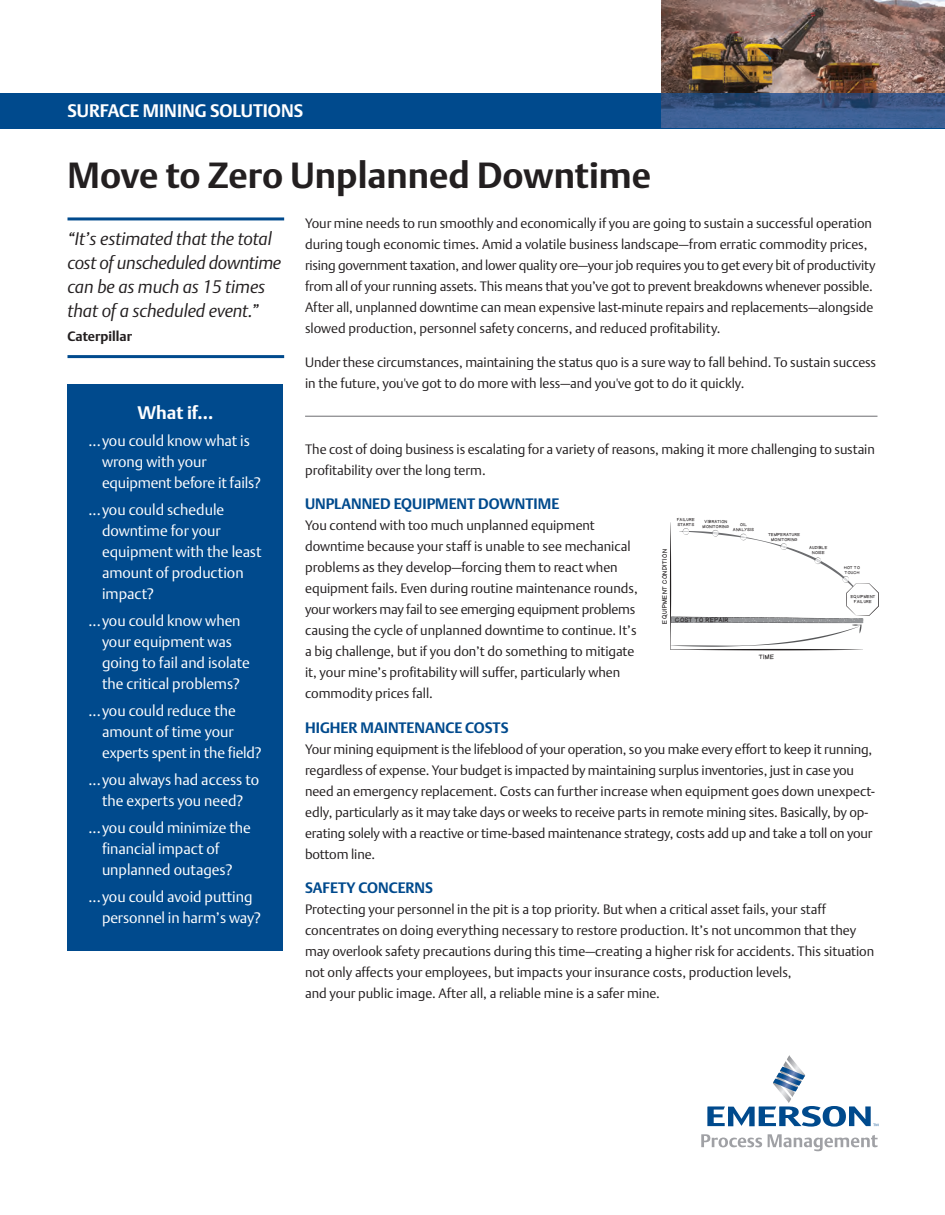
<style>
.page{position:relative;width:945px;height:1215px;background:#fff}
.page>*{position:absolute;margin:0;border:0;box-sizing:border-box;transform-origin:0 0}
.t1{font:700 36px "DTL Argo T";color:#231f20}
.t2{font:italic 18px/24px "DTL Argo T Light";letter-spacing:-.01em;color:#231f20}
.t3{font:700 18px "DTL Argo T";color:#fff}
.t4{font:15px/21px "DTL Argo T Light";letter-spacing:-.005em;color:#fff}
.t5{font:700 15px "DTL Argo T";color:#004a8d}
.t6{font:13.5px/21px "DTL Argo T Light";letter-spacing:-.005em;color:#231f20}
.t7{font:700 13.5px "DTL Argo T";color:#231f20}
.t8{font:6.15px "Ktn Fingerwriting";color:#231f20}
.t9{font:4.2px/4.9px "Ktn Fingerwriting";color:#231f20;text-align:center}
</style>
<div class="page">
<div style="left:0;top:93px;width:945px;height:36px;background:#004a8d"></div>
<hr style="left:305px;top:416px;width:573px;height:1px;background:#6c6d70">
<img style="left:662px;top:0;width:283px;height:93px">
<svg style="left:707px;top:1055px;width:171px;height:72px"></svg>
<svg style="left:701px;top:1134px;width:61px;height:13px"></svg>
<svg style="left:768px;top:1134px;width:110px;height:17px"></svg>
<div style="left:68px;top:384px;width:216px;height:567px;background:#004a8d"></div>
<img style="left:662px;top:93px;width:283px;height:35px">
<hr style="left:68px;top:217px;width:216px;height:3px;background:#004a8d">
<hr style="left:68px;top:355px;width:216px;height:3px;background:#004a8d">
<svg style="left:670px;top:522px;width:209px;height:128px"></svg>
<h2 class="t3" style="left:68px;top:101px;width:237px">SURFACE MINING SOLUTIONS</h2>
<h1 class="t1" style="left:68px;top:155px;width:585px">Move to Zero Unplanned Downtime</h1>
<p class="t6" style="left:305px;top:213px;width:572px">Your mine needs to run smoothly and economically if you are going to sustain a successful operation during tough economic times. Amid a volatile business landscape—from erratic commodity prices, rising government taxation, and lower quality ore—your job requires you to get every bit of productivity from all of your running assets. This means that you’ve got to prevent breakdowns whenever possible.<br>After all, unplanned downtime can mean expensive last-minute repairs and replacements—alongside slowed production, personnel safety concerns, and reduced profitability.</p>
<p class="t6" style="left:305px;top:352px;width:573px">Under these circumstances, maintaining the status quo is a sure way to fall behind. To sustain success in the future, you've got to do more with less—and you've got to do it quickly.</p>
<h2 class="t2" style="left:68px;top:227px;width:215px">“It’s estimated that the total cost of unscheduled downtime can be as much as 15 times that of a scheduled event.”</h2>
<p class="t7" style="left:68px;top:328px;width:66px">Caterpillar</p>
<h2 class="t3" style="left:138px;top:402px;width:77px">What if...</h2>
<p class="t4" style="left:102px;top:430px;width:160px;text-indent:-14px">...you could know what is wrong with your equipment before it fails?</p>
<p class="t4" style="left:102px;top:499px;width:161px;text-indent:-14px">...you could schedule downtime for your equipment with the least amount of production impact?</p>
<p class="t4" style="left:102px;top:610px;width:149px;text-indent:-14px">...you could know when your equipment was going to fail and isolate the critical problems?</p>
<p class="t4" style="left:102px;top:700px;width:161px;text-indent:-14px">...you could reduce the amount of time your experts spent in the field?</p>
<p class="t4" style="left:88px;top:769px;width:172px;text-align:center">...you always had access to the experts you need?</p>
<p class="t4" style="left:102px;top:817px;width:151px;text-indent:-14px">...you could minimize the financial impact of unplanned outages?</p>
<p class="t4" style="left:102px;top:886px;width:161px;text-indent:-14px">...you could avoid putting personnel in harm’s way?</p>
<p class="t6" style="left:305px;top:439px;width:571px">The cost of doing business is escalating for a variety of reasons, making it more challenging to sustain profitability over the long term.</p>
<p class="t5" style="left:305px;top:495px;width:256px">UNPLANNED EQUIPMENT DOWNTIME</p>
<p class="t6" style="left:305px;top:515px;width:334px">You contend with too much unplanned equipment downtime because your staff is unable to see mechanical problems as they develop—forcing them to react when equipment fails. Even during routine maintenance rounds, your workers may fail to see emerging equipment problems causing the cycle of unplanned downtime to continue. It’s a big challenge, but if you don’t do something to mitigate it, your mine’s profitability will suffer, particularly when commodity prices fall.</p>
<p class="t5" style="left:305px;top:719px;width:205px">HIGHER MAINTENANCE COSTS</p>
<p class="t6" style="left:305px;top:738px;width:572px">Your mining equipment is the lifeblood of your operation, so you make every effort to keep it running, regardless of expense. Your budget is impacted by maintaining surplus inventories, just in case you need an emergency replacement. Costs can further increase when equipment goes down unexpect&shy;edly, particularly as it may take days or weeks to receive parts in remote mining sites. Basically, by op&shy;erating solely with a reactive or time-based maintenance strategy, costs add up and take a toll on your bottom line.</p>
<p class="t5" style="left:305px;top:879px;width:129px">SAFETY CONCERNS</p>
<p class="t6" style="left:305px;top:899px;width:571px">Protecting your personnel in the pit is a top priority. But when a critical asset fails, your staff concentrates on doing everything necessary to restore production. It’s not uncommon that they may overlook safety precautions during this time—creating a higher risk for accidents. This situation not only affects your employees, but impacts your insurance costs, production levels,<br>and your public image. After all, a reliable mine is a safer mine.</p>
<p class="t9" style="left:677px;top:517px;width:19px;text-align:left">FAILURE<br>STARTS</p>
<p class="t9" style="left:703px;top:519px;width:28px">VIBRATION<br>MONITORING</p>
<p class="t9" style="left:733px;top:522px;width:22px">OIL<br>ANALYSIS</p>
<p class="t9" style="left:769px;top:532px;width:33px">TEMPERATURE<br>MONITORING</p>
<p class="t9" style="left:809px;top:546px;width:20px">AUDIBLE<br>NOISE</p>
<p class="t8" style="left:661px;top:624px;width:76px;rotate:-90deg">EQUIPMENT CONDITION</p>
<p class="t9" style="left:844px;top:565px;width:18px;text-align:left">HOT TO<br>TOUCH</p>
<p class="t9" style="left:851px;top:594px;width:27px">EQUIPMENT<br>FAILURE</p>
<p class="t8" style="left:675px;top:616px;width:55px">COST TO REPAIR</p>
<p class="t8" style="left:759px;top:653px;width:17px">TIME</p>
</div>
